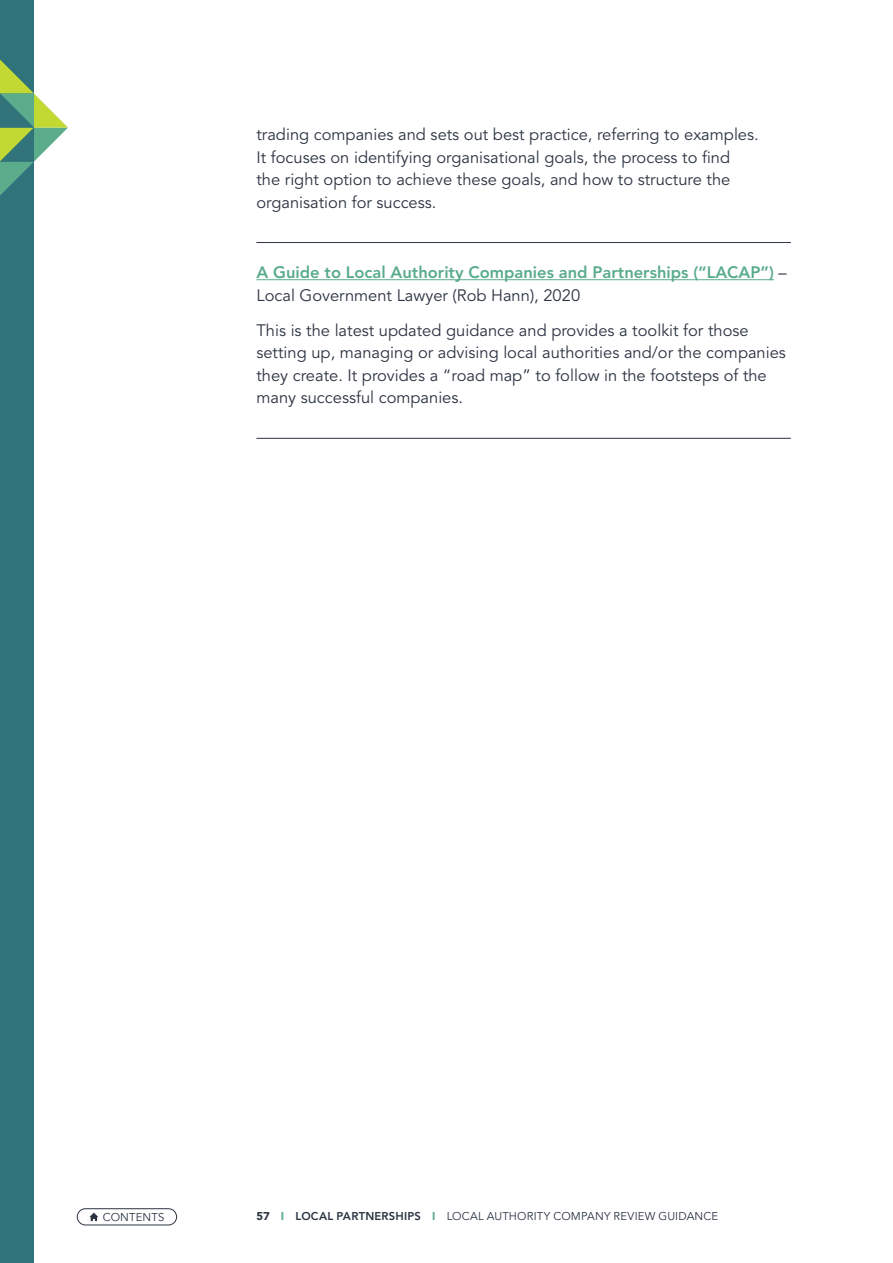
<style>
.page{position:relative;width:893px;height:1263px;background:#fff}
.page>*{position:absolute;margin:0;border:0;box-sizing:border-box;transform-origin:0 0}
.text{font:16.5px/22.5px "Avenir LT Std";color:#2c3442}
.text-2{font:800 16.5px/22.5px "Avenir LT Std";color:#5aac8b}
.t1{font:11.25px "Avenir LT Std";letter-spacing:.015em;color:#2c3442}
.s1{font-weight:400;color:#2c3442}
.s2{font-weight:900}
.s3{font-weight:900;color:#5aac8b}
.s4{font-weight:800}
</style>
<div class="page">
<div style="left:0;top:0;width:34px;height:1263px;background:#30737a"></div>
<svg style="left:0;top:60px;width:68px;height:135px"></svg>
<div style="left:77px;top:1208px;width:100px;height:17px;border:1px solid #2c3442;border-radius:8px"></div>
<svg style="left:89px;top:1212px;width:9px;height:9px"></svg>
<hr style="left:256px;top:279px;width:518px;height:1px;background:#5aac8b">
<hr style="left:256px;top:242px;width:535px;height:1px;background:#2c3442">
<hr style="left:256px;top:438px;width:535px;height:1px;background:#2c3442">
<p class="text" style="left:256px;top:124px;width:504px">trading companies and sets out best practice, referring to examples.<br>It focuses on identifying organisational goals, the process to find<br>the right option to achieve these goals, and how to structure the organisation for success.</p>
<p class="text-2" style="left:256px;top:261px;width:532px">A Guide to Local Authority Companies and Partnerships (“LACAP”) <span class="s1">–<br>Local Government Lawyer (Rob Hann), 2020</span></p>
<p class="text" style="left:256px;top:319px;width:531px">This is the latest updated guidance and provides a toolkit for those setting up, managing or advising local authorities and/or the companies they create. It provides a “road map” to follow in the footsteps of the many successful companies.</p>
<p class="t1" style="left:103px;top:1211px;width:63px">CONTENTS</p>
<p class="t1" style="left:256px;top:1210px;width:463px"><span class="s2">57</span> <span class="s3">I</span> <span class="s4">LOCAL PARTNERSHIPS</span> <span class="s3">I</span> LOCAL AUTHORITY COMPANY REVIEW GUIDANCE</p>
</div>
